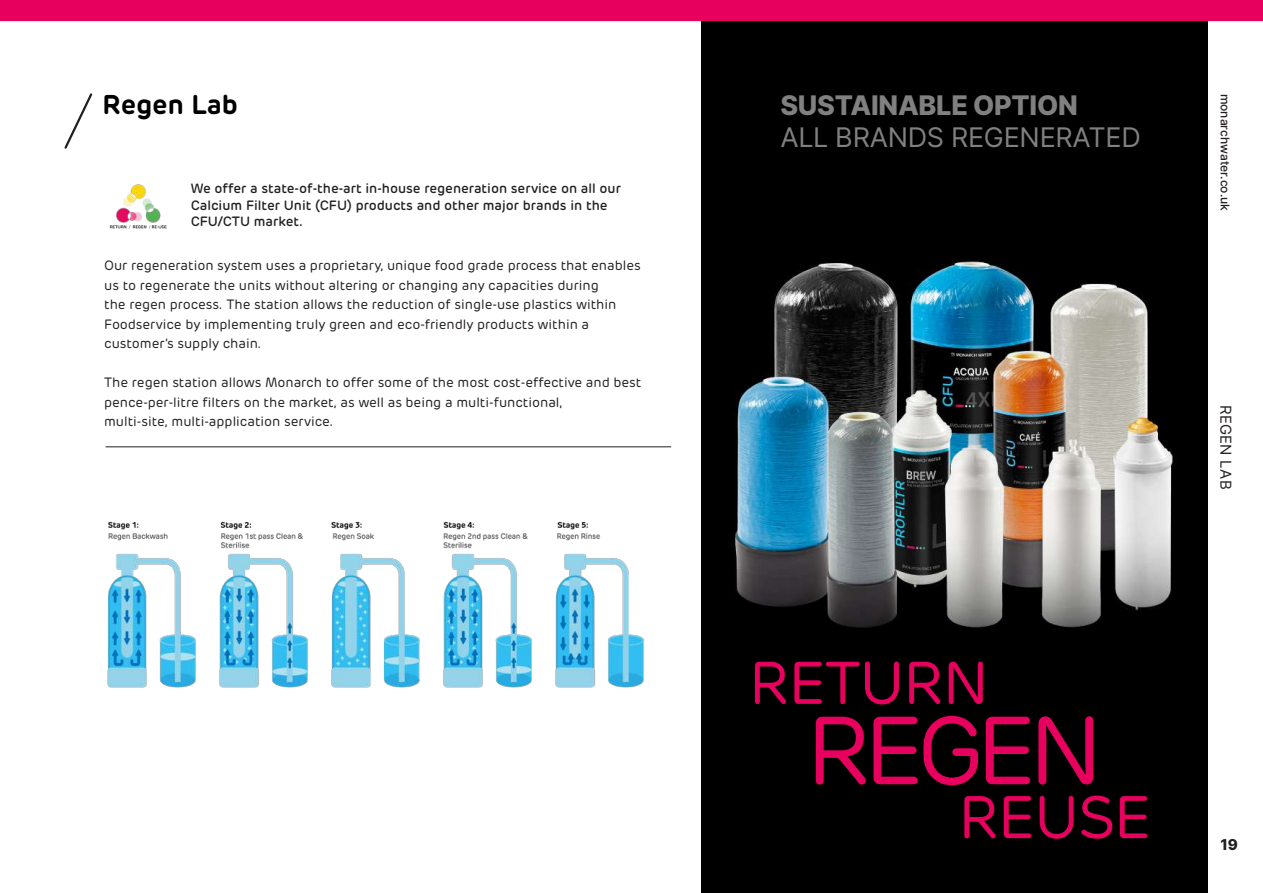
<style>
.page{position:relative;width:1263px;height:893px;background:#fff}
.page>*{position:absolute;margin:0;border:0;box-sizing:border-box;transform-origin:0 0}
.t1{font:96.45px "Rubrik";letter-spacing:-.08em;color:#e8005f}
.t2{font:60px "Rubrik";letter-spacing:-.02em;color:#e8005f}
.t3{font:27px "Inter";letter-spacing:-.01em;color:#808080}
.t4{font:800 27px "Inter";letter-spacing:-.01em;color:#808080}
.t5{font:600 27px "Rubrik";color:#000}
.t6{font:15px "Inter";letter-spacing:.01em;color:#231f20}
.t7{font:800 15px "Inter";color:#231f20}
.t8{font:13.5px/19.5px "Rubrik";color:#231f20}
.t9{font:500 13.5px/16.2px "Rubrik";color:#231f20}
.t10{font:500 12px "Inter";color:#241f1f}
</style>
<div class="page">
<svg style="left:64px;top:93px;width:29px;height:56px"></svg>
<div style="left:702px;top:0;width:506px;height:893px;background:#000"></div>
<div style="left:0;top:0;width:1263px;height:21px;background:#e8005f"></div>
<hr style="left:106px;top:447px;width:565px;height:1px;background:#231f20">
<img style="left:733px;top:258px;width:440px;height:370px">
<img style="left:107px;top:521px;width:537px;height:167px">
<img style="left:109px;top:184px;width:58px;height:45px">
<h3 class="t5" style="left:102px;top:87px;width:137px">Regen Lab</h3>
<p class="t9" style="left:191px;top:181px;width:432px">We offer a state-of-the-art in-house regeneration service on all our<br>Calcium Filter Unit (CFU) products and other major brands in the<br>CFU/CTU market.</p>
<p class="t8" style="left:104px;top:256px;width:538px">Our regeneration system uses a proprietary, unique food grade process that enables us to regenerate the units without altering or changing any capacities during<br>the regen process. The station allows the reduction of single-use plastics within Foodservice by implementing truly green and eco-friendly products within a customer’s supply chain.</p>
<p class="t8" style="left:104px;top:373px;width:539px">The regen station allows Monarch to offer some of the most cost-effective and best pence-per-litre filters on the market, as well as being a multi-functional,<br>multi-site, multi-application service.</p>
<h3 class="t4" style="left:780px;top:84px;width:299px">SUSTAINABLE OPTION</h3>
<h3 class="t3" style="left:780px;top:118px;width:362px">ALL BRANDS REGENERATED</h3>
<p class="t10" style="left:1234px;top:94px;width:119px;rotate:90deg">monarchwater.co.uk</p>
<h2 class="t2" style="left:749px;top:647px;width:241px">RETURN</h2>
<h1 class="t1" style="left:806px;top:693px;width:298px">REGEN</h1>
<h2 class="t2" style="left:958px;top:781px;width:194px">REUSE</h2>
<p class="t6" style="left:1237px;top:405px;width:86px;rotate:90deg">REGEN LAB</p>
<p class="t7" style="left:1220px;top:833px;width:19px">19</p>
</div>
